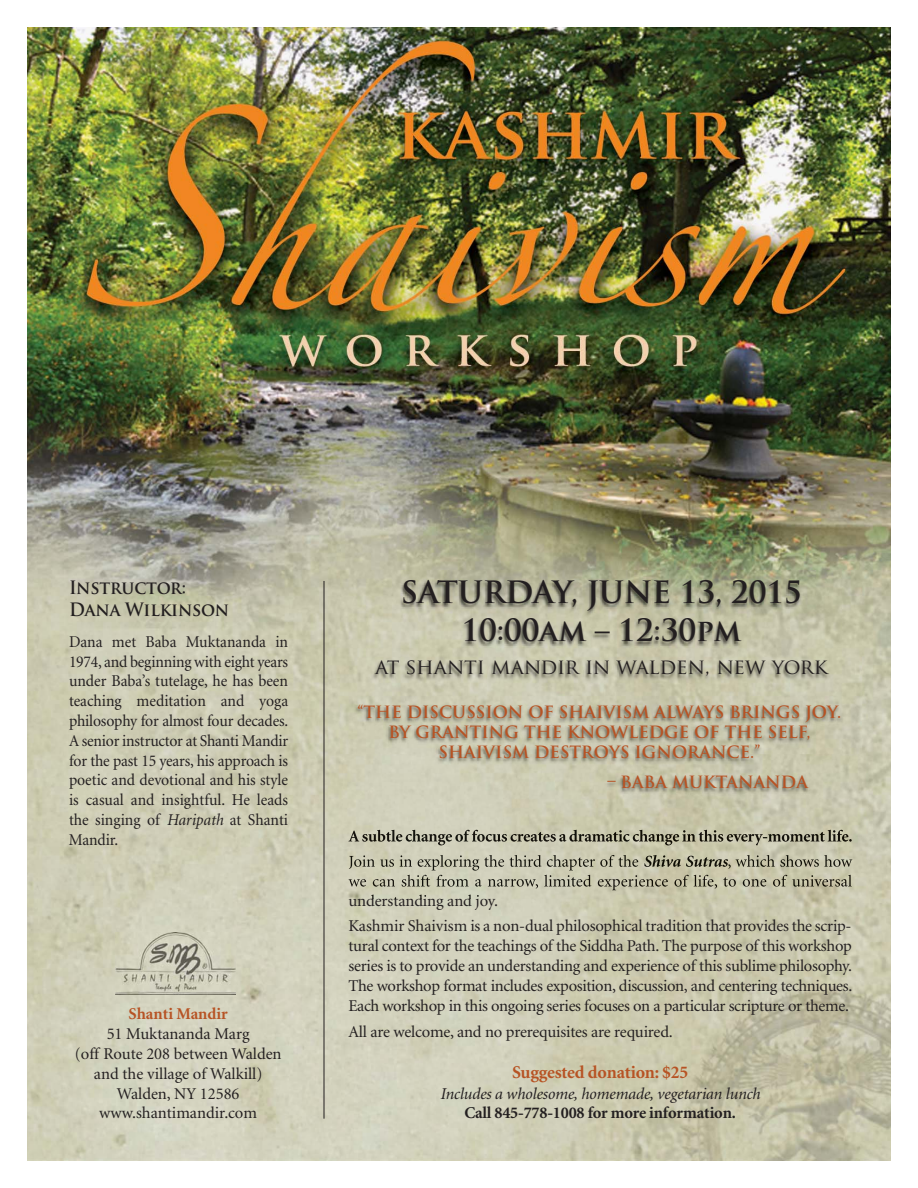
<style>
.page{position:relative;width:918px;height:1188px;background:#fff}
.page>*{position:absolute;margin:0;border:0;box-sizing:border-box;transform-origin:0 0}
.t1{font:700 30px/37.7px "Trajan Pro";letter-spacing:-.01em;color:#231f20;text-align:center}
.t2{font:21px "Trajan Pro";letter-spacing:-.015em;color:#231f20}
.t3{font:700 18px/21.6px "Trajan Pro";letter-spacing:-.01em;color:#231f20;scale:.95 1}
.t4{font:700 18px "Minion";letter-spacing:-.01em;color:#b75324}
.t5{font:16.5px/19.8px "Minion";letter-spacing:-.005em;color:#231f20}
.t6{font:16.5px/19.8px "Minion";letter-spacing:-.005em;color:#231f20;text-align:justify;scale:.95 1}
.t7{font:700 16.5px/20.4px "Trajan Pro";color:#b75324;text-align:center}
.t8{font:italic 16.5px "Minion";letter-spacing:-.01em;color:#231f20}
.t9{font:700 16.5px "Minion";letter-spacing:-.01em;color:#231f20}
.t10{font:700 16.5px "Minion";color:#b75324}
.s1{font-style:italic}
</style>
<div class="page">
<img style="left:28px;top:28px;width:862px;height:1132px">
<hr style="left:324px;top:581px;width:1px;height:538px;background:#231f20">
<img style="left:341px;top:570px;width:520px;height:126px">
<img style="left:331px;top:696px;width:537px;height:203px">
<img style="left:348px;top:830px;width:81px;height:12px">
<img style="left:349px;top:855px;width:85px;height:14px">
<img style="left:644px;top:855px;width:67px;height:12px">
<img style="left:728px;top:855px;width:91px;height:14px">
<img style="left:349px;top:875px;width:78px;height:12px">
<img style="left:370px;top:895px;width:44px;height:4px">
<img style="left:115px;top:933px;width:121px;height:61px">
<p class="t3" style="left:69px;top:577px;width:170px">Instructor:<br>Dana Wilkinson</p>
<p class="t6" style="left:69px;top:633px;width:232px">Dana met Baba Muktananda in 1974, and beginning with eight years under Baba’s tutelage, he has been teaching meditation and yoga philosophy for almost four decades.<br>A senior instructor at Shanti Mandir for the past 15 years, his approach is poetic and devotional and his style is casual and insightful. He leads the singing of <span class="s1">Haripath</span> at Shanti Mandir.</p>
<p class="t10" style="left:129px;top:1008px;width:101px">Shanti Mandir</p>
<p class="t5" style="left:75px;top:1025px;width:208px;text-align:center">51 Muktananda Marg<br>(off Route 208 between Walden and the village of Walkill)<br>Walden, NY 12586 www.shantimandir.com</p>
<h1 class="t1" style="left:401px;top:574px;width:403px">SATURDAY, JUNE 13, 2015<br>10:00am – 12:30pm</h1>
<p class="t2" style="left:375px;top:655px;width:454px">AT SHANTI MANDIR IN WALDEN, NEW YORK</p>
<p class="t7" style="left:358px;top:702px;width:485px">“THE DISCUSSION OF SHAIVISM ALWAYS BRINGS JOY.<br>BY GRANTING THE KNOWLEDGE OF THE SELF,<br>SHAIVISM DESTROYS IGNORANCE.”</p>
<p class="t7" style="left:621px;top:773px;width:189px">BABA MUKTANANDA</p>
<p class="t5" style="left:348px;top:890px;width:505px;line-height:25.2px">understanding and joy.<br>Kashmir Shaivism is a non-dual philosophical tradition that provides the scrip-</p>
<p class="t5" style="left:348px;top:938px;width:505px;text-align:justify">tural context for the teachings of the Siddha Path. The purpose of this workshop series is to provide an understanding and experience of this sublime philosophy.<br>The workshop format includes exposition, discussion, and centering techniques.<br>Each workshop in this ongoing series focuses on a particular scripture or theme.</p>
<p class="t5" style="left:348px;top:1023px;width:326px">All are welcome, and no prerequisites are required.</p>
<p class="t4" style="left:512px;top:1065px;width:178px">Suggested donation: $25</p>
<p class="t8" style="left:440px;top:1087px;width:322px">Includes a wholesome, homemade, vegetarian lunch</p>
<p class="t9" style="left:465px;top:1107px;width:273px">Call 845-778-1008 for more information.</p>
</div>
